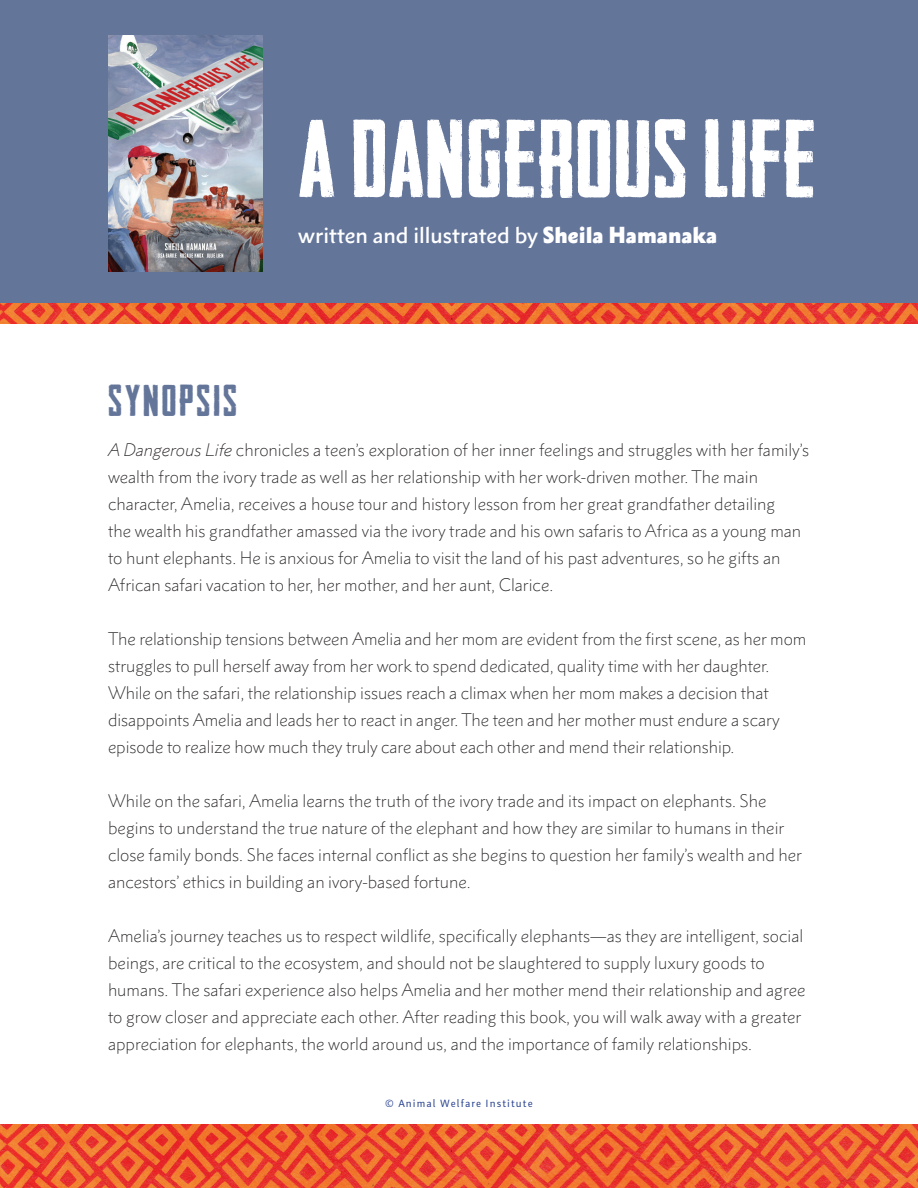
<style>
.page{position:relative;width:918px;height:1188px;background:#fff}
.page>*{position:absolute;margin:0;border:0;box-sizing:border-box;transform-origin:0 0}
.Heading_1{font:105px "Headliner No.45";letter-spacing:.02em;color:#fff}
.t1{font:42px "Headliner No.45";letter-spacing:.075em;color:#64759a}
.t2{font:500 21px "Metro Nova Pro";color:#fff}
.t3{font:300 16.5px/27px "Metro Nova Pro";color:#231f20}
.t4{font:10.5px "Submariner";letter-spacing:.1em;color:#253f8e}
.s1{font-weight:900}
.s2{font-style:italic}
</style>
<div class="page">
<img style="left:0;top:1124px;width:918px;height:64px">
<div style="left:0;top:0;width:918px;height:303px;background:#64759a"></div>
<img style="left:108px;top:35px;width:154px;height:237px">
<div style="left:150px;top:228px;width:81px;height:38px;background:#231f20;opacity:.75"></div>
<div style="left:143px;top:237px;width:95px;height:36px;background:#231f20;opacity:.75"></div>
<svg style="left:158px;top:243px;width:65px;height:15px"></svg>
<img style="left:0;top:303px;width:918px;height:20px">
<p class="Heading_1" style="left:298px;top:96px;width:519px">A DANGEROUS LIFE</p>
<p class="t2" style="left:298px;top:222px;width:420px">written and illustrated by <span class="s1">Sheila Hamanaka</span></p>
<p class="t1" style="left:108px;top:375px;width:130px">SYNOPSIS</p>
<p class="t3" style="left:108px;top:436px;width:703px"><span class="s2">A Dangerous Life</span> chronicles a teen’s exploration of her inner feelings and struggles with her family’s wealth from the ivory trade as well as her relationship with her work-driven mother. The main character, Amelia, receives a house tour and history lesson from her great grandfather detailing<br>the wealth his grandfather amassed via the ivory trade and his own safaris to Africa as a young man to hunt elephants. He is anxious for Amelia to visit the land of his past adventures, so he gifts an African safari vacation to her, her mother, and her aunt, Clarice.</p>
<p class="t3" style="left:108px;top:625px;width:700px">The relationship tensions between Amelia and her mom are evident from the first scene, as her mom struggles to pull herself away from her work to spend dedicated, quality time with her daughter.<br>While on the safari, the relationship issues reach a climax when her mom makes a decision that disappoints Amelia and leads her to react in anger. The teen and her mother must endure a scary episode to realize how much they truly care about each other and mend their relationship.</p>
<p class="t3" style="left:108px;top:787px;width:696px">While on the safari, Amelia learns the truth of the ivory trade and its impact on elephants. She begins to understand the true nature of the elephant and how they are similar to humans in their close family bonds. She faces internal conflict as she begins to question her family’s wealth and her ancestors’ ethics in building an ivory-based fortune.</p>
<p class="t3" style="left:108px;top:922px;width:699px">Amelia’s journey teaches us to respect wildlife, specifically elephants—as they are intelligent, social beings, are critical to the ecosystem, and should not be slaughtered to supply luxury goods to humans. The safari experience also helps Amelia and her mother mend their relationship and agree to grow closer and appreciate each other. After reading this book, you will walk away with a greater appreciation for elephants, the world around us, and the importance of family relationships.</p>
<p class="t4" style="left:385px;top:1097px;width:149px">© Animal Welfare Institute</p>
</div>
